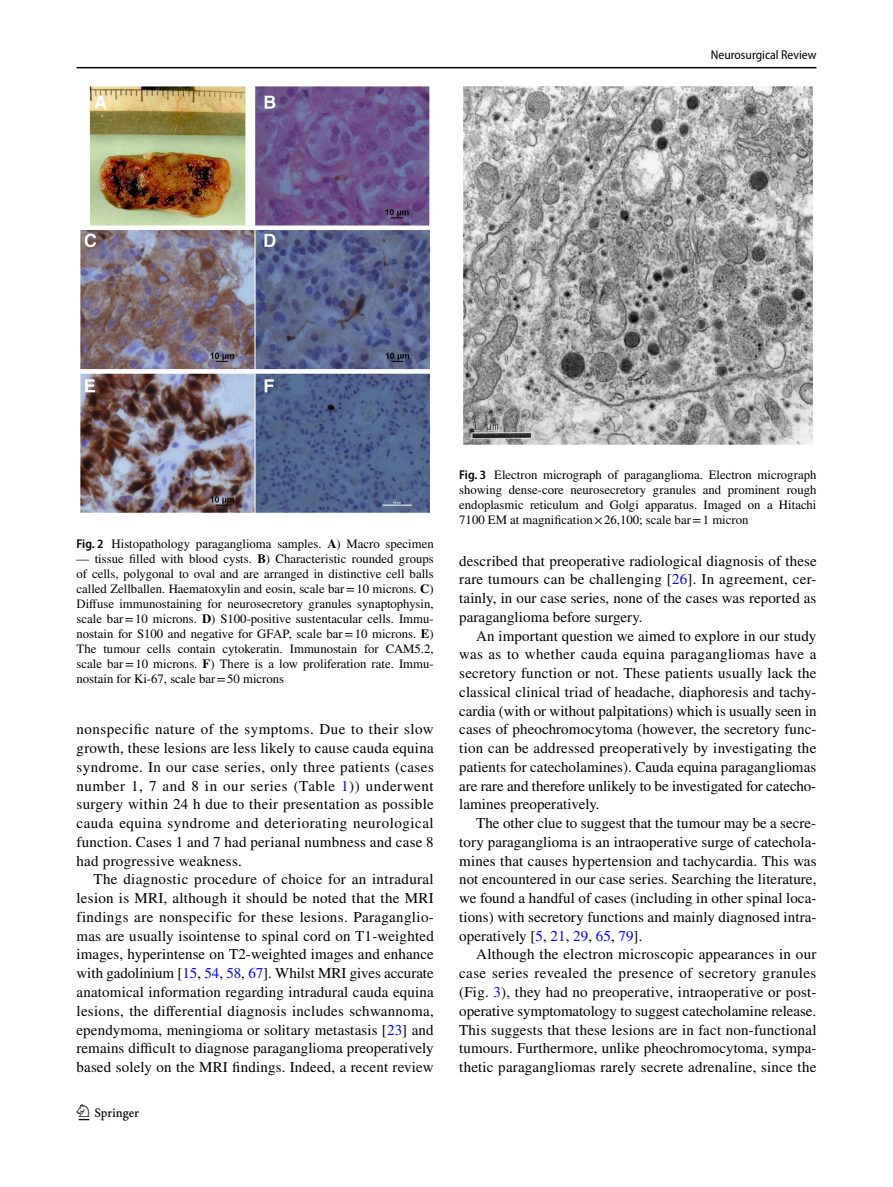
<style>
.page{position:relative;width:893px;height:1187px;background:#fff}
.page>*{position:absolute;margin:0;border:0;box-sizing:border-box;transform-origin:0 0}
.t1{font:22.5px "Springnew Regular 2";color:#000}
.t2{font:15px/18.8px "STIX";letter-spacing:.005em;color:#000;text-align:justify}
.t3{font:12.75px/15px "STIX";color:#000;text-align:justify}
.t4{font:semi-condensed 12.75px "Myriad Pro";color:#000}
.s1{font-family:"Myriad Pro";font-weight:600;font-stretch:semi-condensed}
.s2{font-weight:700}
.s3{color:#00f}
</style>
<div class="page">
<hr style="left:77px;top:67px;width:739px;height:1px;background:#000">
<img style="left:81px;top:87px;width:348px;height:426px">
<div style="left:459px;top:87px;width:357px;height:357px;background:linear-gradient(to bottom,#fff,#fff)"></div>
<img style="left:463px;top:87px;width:349px;height:357px">
<p class="t4" style="left:711px;top:48px;width:107px">Neurosurgical Review</p>
<p class="t3" style="left:77px;top:537px;width:359px"><span class="s1">Fig. 2</span> Histopathology paraganglioma samples. <span class="s2">A</span>) Macro specimen</p>
<p class="t3" style="left:77px;top:552px;width:359px">— tissue filled with blood cysts. <span class="s2">B</span>) Characteristic rounded groups of cells, polygonal to oval and are arranged in distinctive cell balls called Zellballen. Haematoxylin and eosin, scale bar=10 microns. <span class="s2">C</span>)<br>Diffuse immunostaining for neurosecretory granules synaptophysin, scale bar=10 microns. <span class="s2">D</span>) S100-positive sustentacular cells. Immu&shy;nostain for S100 and negative for GFAP, scale bar=10 microns. <span class="s2">E</span>)<br>The tumour cells contain cytokeratin. Immunostain for CAM5.2, scale bar=10 microns. <span class="s2">F</span>) There is a low proliferation rate. Immu&shy;nostain for Ki-67, scale bar=50 microns</p>
<p class="t2" style="left:77px;top:721px;width:359px">nonspecific nature of the symptoms. Due to their slow growth, these lesions are less likely to cause cauda equina syndrome. In our case series, only three patients (cases number 1, 7 and 8 in our series (Table <span class="s3">1</span>)) underwent surgery within 24 h due to their presentation as possible cauda equina syndrome and deteriorating neurological function. Cases 1 and 7 had perianal numbness and case 8 had progressive weakness.</p>
<p class="t2" style="left:77px;top:871px;width:359px;text-indent:17px">The diagnostic procedure of choice for an intradural lesion is MRI, although it should be noted that the MRI findings are nonspecific for these lesions. Paraganglio&shy;mas are usually isointense to spinal cord on T1-weighted images, hyperintense on T2-weighted images and enhance with gadolinium [<span class="s3">15</span>, <span class="s3">54</span>, <span class="s3">58</span>, <span class="s3">67</span>]. Whilst MRI gives accurate anatomical information regarding intradural cauda equina lesions, the differential diagnosis includes schwannoma, ependymoma, meningioma or solitary metastasis [<span class="s3">23</span>] and remains difficult to diagnose paraganglioma preoperatively based solely on the MRI findings. Indeed, a recent review</p>
<h1 class="t1" style="left:79px;top:1104px;width:62px">1 3</h1>
<p class="t3" style="left:459px;top:468px;width:359px"><span class="s1">Fig. 3</span> Electron micrograph of paraganglioma. Electron micrograph showing dense-core neurosecretory granules and prominent rough endoplasmic reticulum and Golgi apparatus. Imaged on a Hitachi 7100 EM at magnification×26,100; scale bar=1 micron</p>
<p class="t2" style="left:459px;top:552px;width:359px">described that preoperative radiological diagnosis of these rare tumours can be challenging [<span class="s3">26</span>]. In agreement, cer&shy;tainly, in our case series, none of the cases was reported as paraganglioma before surgery.</p>
<p class="t2" style="left:459px;top:627px;width:359px;text-indent:17px">An important question we aimed to explore in our study was as to whether cauda equina paragangliomas have a secretory function or not. These patients usually lack the classical clinical triad of headache, diaphoresis and tachy&shy;cardia (with or without palpitations) which is usually seen in cases of pheochromocytoma (however, the secretory func&shy;tion can be addressed preoperatively by investigating the patients for catecholamines). Cauda equina paragangliomas are rare and therefore unlikely to be investigated for catecho&shy;lamines preoperatively.</p>
<p class="t2" style="left:459px;top:814px;width:359px;text-indent:17px">The other clue to suggest that the tumour may be a secre&shy;tory paraganglioma is an intraoperative surge of catechola&shy;mines that causes hypertension and tachycardia. This was not encountered in our case series. Searching the literature, we found a handful of cases (including in other spinal loca&shy;tions) with secretory functions and mainly diagnosed intra&shy;operatively [<span class="s3">5</span>, <span class="s3">21</span>, <span class="s3">29</span>, <span class="s3">65</span>, <span class="s3">79</span>].</p>
<p class="t2" style="left:459px;top:946px;width:359px;text-indent:17px">Although the electron microscopic appearances in our case series revealed the presence of secretory granules (Fig. <span class="s3">3</span>), they had no preoperative, intraoperative or post&shy;operative symptomatology to suggest catecholamine release.<br>This suggests that these lesions are in fact non-functional tumours. Furthermore, unlike pheochromocytoma, sympa&shy;thetic paragangliomas rarely secrete adrenaline, since the</p>
</div>
